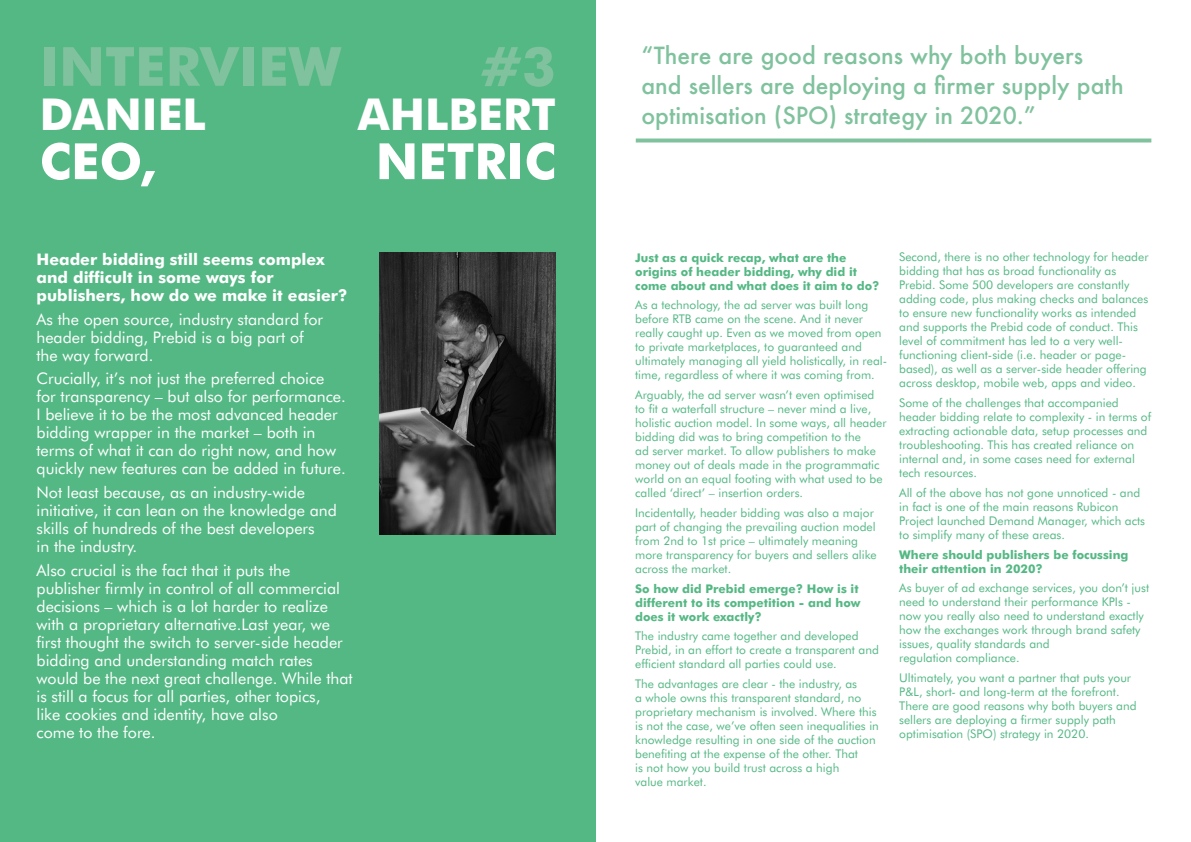
<style>
.page{position:relative;width:1191px;height:842px;background:#fff}
.page>*{position:absolute;margin:0;border:0;box-sizing:border-box;transform-origin:0 0}
.t1{font:700 54px "Futura BT";color:#80c29d}
.t2{font:700 50px "Futura BT";color:#fff}
.t3{font:700 44px "Futura BT";color:#fff}
.t4{font:500 23px/30px "Futura";color:#80c29d}
.t5{font:16px/18px "Futura BT";color:#fff}
.t6{font:700 16px/18px "Futura BT";color:#fff}
.t7{font:12px/14px "Futura BT";color:#54b884}
.t8{font:700 12px/14px "Futura BT";color:#54b884}
</style>
<div class="page">
<div style="left:0;top:0;width:595px;height:842px;background:#54b884"></div>
<svg style="left:636px;top:138px;width:515px;height:4px;background:#90c9a9"></svg>
<img style="left:379px;top:252px;width:177px;height:282px">
<h1 class="t1" style="left:40px;top:34px;width:303px">INTERVIEW</h1>
<h1 class="t1" style="left:480px;top:34px;width:77px">#3</h1>
<h3 class="t3" style="left:40px;top:87px;width:168px">DANIEL</h3>
<h3 class="t3" style="left:358px;top:87px;width:199px">AHLBERT</h3>
<h2 class="t2" style="left:40px;top:131px;width:118px">CEO,</h2>
<h2 class="t2" style="left:376px;top:131px;width:182px">NETRIC</h2>
<h3 class="t6" style="left:36px;top:250px;width:313px">Header bidding still seems complex and difficult in some ways for publishers, how do we make it easier?</h3>
<h3 class="t5" style="left:36px;top:310px;width:288px">As the open source, industry standard for header bidding, Prebid is a big part of the way forward.</h3>
<p class="t5" style="left:36px;top:369px;width:311px">Crucially, it’s not just the preferred choice for transparency – but also for performance.<br>I believe it to be the most advanced header bidding wrapper in the market – both in terms of what it can do right now, and how quickly new features can be added in future.</p>
<h3 class="t5" style="left:36px;top:483px;width:302px">Not least because, as an industry-wide initiative, it can lean on the knowledge and skills of hundreds of the best developers<br>in the industry.</h3>
<p class="t5" style="left:36px;top:561px;width:318px">Also crucial is the fact that it puts the publisher firmly in control of all commercial decisions – which is a lot harder to realize with a proprietary alternative.Last year, we first thought the switch to server-side header bidding and understanding match rates would be the next great challenge. While that is still a focus for all parties, other topics,<br>like cookies and identity, have also<br>come to the fore.</p>
<h3 class="t4" style="left:641px;top:40px;width:484px">“There are good reasons why both buyers and sellers are deploying a firmer supply path optimisation (SPO) strategy in 2020.”</h3>
<p class="t8" style="left:635px;top:250px;width:246px">Just as a quick recap, what are the origins of header bidding, why did it come about and what does it aim to do?</p>
<p class="t7" style="left:635px;top:298px;width:253px">As a technology, the ad server was built long before RTB came on the scene. And it never really caught up. Even as we moved from open to private marketplaces, to guaranteed and ultimately managing all yield holistically, in real&shy;time, regardless of where it was coming from.</p>
<p class="t7" style="left:635px;top:388px;width:253px">Arguably, the ad server wasn’t even optimised to fit a waterfall structure – never mind a live, holistic auction model. In some ways, all header bidding did was to bring competition to the<br>ad server market. To allow publishers to make money out of deals made in the programmatic world on an equal footing with what used to be called ‘direct’ – insertion orders.</p>
<p class="t7" style="left:635px;top:505px;width:243px">Incidentally, header bidding was also a major part of changing the prevailing auction model from 2nd to 1st price – ultimately meaning more transparency for buyers and sellers alike across the market.</p>
<p class="t8" style="left:635px;top:581px;width:227px">So how did Prebid emerge? How is it different to its competition - and how does it work exactly?</p>
<p class="t7" style="left:635px;top:629px;width:245px">The industry came together and developed<br>Prebid, in an effort to create a transparent and efficient standard all parties could use.</p>
<p class="t7" style="left:635px;top:676px;width:245px">The advantages are clear - the industry, as<br>a whole owns this transparent standard, no proprietary mechanism is involved. Where this is not the case, we’ve often seen inequalities in knowledge resulting in one side of the auction benefiting at the expense of the other. That<br>is not how you build trust across a high<br>value market.</p>
<p class="t7" style="left:899px;top:250px;width:251px">Second, there is no other technology for header bidding that has as broad functionality as Prebid. Some 500 developers are constantly adding code, plus making checks and balances to ensure new functionality works as intended and supports the Prebid code of conduct. This level of commitment has led to a very well&shy;functioning client-side (i.e. header or page&shy;based), as well as a server-side header offering across desktop, mobile web, apps and video.</p>
<p class="t7" style="left:899px;top:396px;width:253px">Some of the challenges that accompanied header bidding relate to complexity - in terms of extracting actionable data, setup processes and troubleshooting. This has created reliance on internal and, in some cases need for external tech resources.</p>
<p class="t7" style="left:899px;top:485px;width:247px">All of the above has not gone unnoticed - and in fact is one of the main reasons Rubicon Project launched Demand Manager, which acts to simplify many of these areas.</p>
<p class="t8" style="left:899px;top:547px;width:231px">Where should publishers be focussing their attention in 2020?</p>
<p class="t7" style="left:899px;top:581px;width:251px">As buyer of ad exchange services, you don’t just need to understand their performance KPIs - now you really also need to understand exactly how the exchanges work through brand safety issues, quality standards and<br>regulation compliance.</p>
<p class="t7" style="left:899px;top:670px;width:239px">Ultimately, you want a partner that puts your P&amp;L, short- and long-term at the forefront.<br>There are good reasons why both buyers and sellers are deploying a firmer supply path optimisation (SPO) strategy in 2020.</p>
</div>
